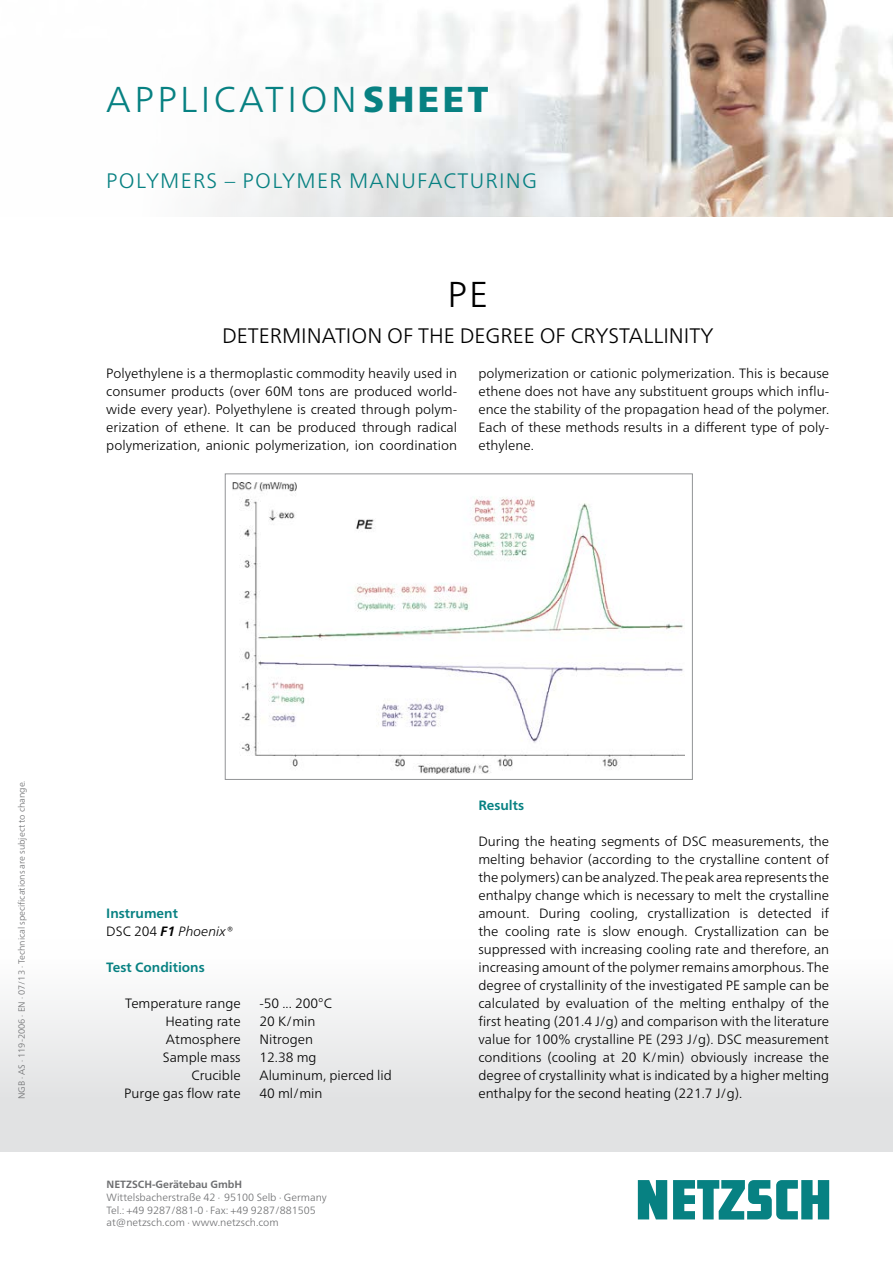
<style>
.page{position:relative;width:893px;height:1263px;background:#fff}
.page>*{position:absolute;margin:0;border:0;box-sizing:border-box;transform-origin:0 0}
.t1{font:300 36px "Frutiger Neue LTW1 G";letter-spacing:.095em;color:#078182}
.Sheet_Headline{font:300 36px "Frutiger Neue LTW1 G";color:#000}
.Sheet_Headline-2{font:300 21px "Frutiger Neue LTW1 G";color:#000}
.t2{font:300 21px "Frutiger Neue LTW1 G";letter-spacing:.06em;color:#078182}
.Sheet_Zwischenübersc{font:300 13.5px/18px "Frutiger Neue LTW1 G";color:#000;text-align:justify}
.Sheet_Zwischenübersc-2{font:700 13.5px "Frutiger Neue LTW1 G";color:#078182}
.Sheet_Zwischenübersc-3{font:italic 300 13.5px "Frutiger Neue LTW1 G";color:#000}
.t3{font:300 10.5px/12.8px "Frutiger Neue LTW1 G";color:#6d6e70}
.t4{font:700 10.5px "Frutiger Neue LTW1 G";color:#6d6e70}
.Sheet_Bildunterschri{font:300 9px "Frutiger Neue LTW1 G";color:#6d6e70}
.s1{font-weight:900}
.s2{font-style:normal}
.s3{font-weight:700}
</style>
<div class="page">
<img style="left:210px;top:0;width:683px;height:216px">
<svg style="left:638px;top:1180px;width:191px;height:39px"></svg>
<img style="left:232px;top:482px;width:452px;height:291px">
<div style="left:225px;top:474px;width:468px;height:306px;border:1px solid #929496"></div>
<h1 class="t1" style="left:106px;top:78px;width:384px">APPLICATION<span class="s1">SHEET</span></h1>
<p class="t2" style="left:106px;top:168px;width:432px">POLYMERS – POLYMER MANUFACTURING</p>
<p class="Sheet_Headline" style="left:447px;top:272px;width:42px">PE</p>
<p class="Sheet_Headline-2" style="left:222px;top:323px;width:493px">DETERMINATION OF THE DEGREE OF CRYSTALLINITY</p>
<p class="Sheet_Zwischenübersc" style="left:106px;top:364px;width:352px">Polyethylene is a thermoplastic commodity heavily used in consumer products (over 60M tons are produced world&shy;wide every year). Polyethylene is created through polym&shy;erization of ethene. It can be produced through radical polymerization, anionic polymerization, ion coordination</p>
<p class="Sheet_Zwischenübersc" style="left:478px;top:364px;width:352px">polymerization or cationic polymerization. This is because ethene does not have any substituent groups which influ&shy;ence the stability of the propagation head of the polymer.<br>Each of these methods results in a different type of poly&shy;ethylene.</p>
<p class="Sheet_Bildunterschri" style="left:16px;top:1099px;width:320px;rotate:-90deg">NGB ∙ AS ∙ 119-2006 ∙ EN ∙ 07/13 ∙ Technical specifications are subject to change.</p>
<p class="Sheet_Zwischenübersc-2" style="left:106px;top:905px;width:73px">Instrument</p>
<p class="Sheet_Zwischenübersc-3" style="left:106px;top:923px;width:128px"><span class="s2">DSC 204</span> <span class="s3">F1</span> Phoenix®</p>
<p class="Sheet_Zwischenübersc-2" style="left:106px;top:959px;width:100px">Test Conditions</p>
<p class="Sheet_Zwischenübersc" style="left:125px;top:994px;width:117px">Temperature range</p>
<p class="Sheet_Zwischenübersc" style="left:165px;top:1012px;width:77px">Heating rate</p>
<p class="Sheet_Zwischenübersc" style="left:166px;top:1030px;width:76px">Atmosphere</p>
<p class="Sheet_Zwischenübersc" style="left:163px;top:1048px;width:79px">Sample mass</p>
<p class="Sheet_Zwischenübersc" style="left:191px;top:1066px;width:51px">Crucible</p>
<p class="Sheet_Zwischenübersc" style="left:124px;top:1084px;width:118px">Purge gas flow rate</p>
<p class="Sheet_Zwischenübersc" style="left:259px;top:994px;width:74px">-50 ... 200°C</p>
<p class="Sheet_Zwischenübersc" style="left:259px;top:1012px;width:58px">20 K/min</p>
<p class="Sheet_Zwischenübersc" style="left:259px;top:1030px;width:59px">Nitrogen<br>12.38 mg</p>
<p class="Sheet_Zwischenübersc" style="left:259px;top:1066px;width:134px">Aluminum, pierced lid</p>
<p class="Sheet_Zwischenübersc" style="left:259px;top:1084px;width:65px">40 ml/min</p>
<p class="t4" style="left:107px;top:1178px;width:137px">NETZSCH-Gerätebau GmbH</p>
<p class="t3" style="left:107px;top:1191px;width:222px">Wittelsbacherstraße 42 ∙ 95100 Selb ∙ Germany<br>Tel.: +49 9287/881-0 ∙ Fax: +49 9287/881505 at@netzsch.com ∙ www.netzsch.com</p>
<p class="Sheet_Zwischenübersc-2" style="left:478px;top:797px;width:47px">Results</p>
<p class="Sheet_Zwischenübersc" style="left:478px;top:832px;width:352px">During the heating segments of DSC measurements, the melting behavior (according to the crystalline content of the polymers) can be analyzed. The peak area represents the enthalpy change which is necessary to melt the crystalline amount. During cooling, crystallization is detected if the cooling rate is slow enough. Crystallization can be suppressed with increasing cooling rate and therefore, an increasing amount of the polymer remains amorphous. The degree of crystallinity of the investigated PE sample can be calculated by evaluation of the melting enthalpy of the first heating (201.4 J/g) and comparison with the literature value for 100% crystalline PE (293 J/g). DSC measurement conditions (cooling at 20 K/min) obviously increase the degree of crystallinity what is indicated by a higher melting enthalpy for the second heating (221.7 J/g).</p>
</div>
